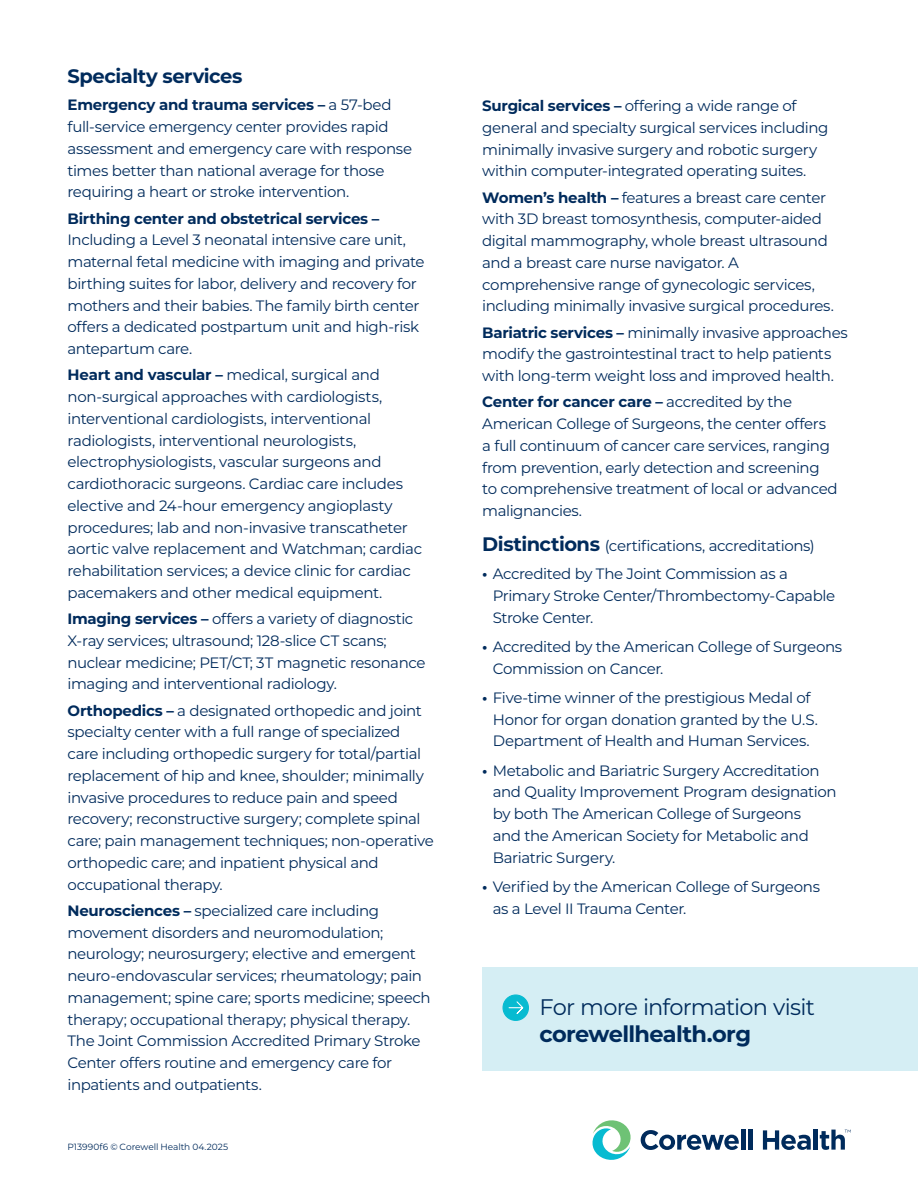
<style>
.page{position:relative;width:918px;height:1188px;background:#fff}
.page>*{position:absolute;margin:0;border:0;box-sizing:border-box;transform-origin:0 0}
.t1{font:22.5px/27px "Montserrat";letter-spacing:-.035em;color:#002b5c}
._2024_13_pt_SUB{font:700 19.5px "Montserrat";letter-spacing:-.02em;color:#002b5c}
._2024_10_pt_BODY{font:15px/21.8px "Montserrat";letter-spacing:-.025em;color:#002b5c}
._2024_13_pt_SUB-2{font:15px "Montserrat";letter-spacing:-.025em;color:#002b5c}
.Job_Number{font:9px "Montserrat";letter-spacing:-.005em;color:#002b5c}
.s1{font-weight:700}
.s2{font-weight:700;font-size:19.5px}
</style>
<div class="page">
<svg style="left:641px;top:1130px;width:98px;height:20px"></svg>
<hr style="left:741px;top:1130px;width:4px;height:20px;background:#002b5c">
<hr style="left:749px;top:1130px;width:4px;height:20px;background:#002b5c">
<svg style="left:763px;top:1130px;width:48px;height:20px"></svg>
<hr style="left:814px;top:1130px;width:4px;height:20px;background:#002b5c">
<svg style="left:592px;top:1120px;width:39px;height:40px"></svg>
<svg style="left:820px;top:1130px;width:31px;height:20px"></svg>
<div style="left:482px;top:968px;width:436px;height:103px;background:#d5eef4"></div>
<div style="left:503px;top:995px;width:25px;height:25px;background:#07bbd1;border-radius:50%"></div>
<div style="left:503px;top:994px;width:26px;height:27px;border:1px solid #07bbd1;border-radius:50%"></div>
<svg style="left:508px;top:1001px;width:16px;height:13px"></svg>
<p class="_2024_13_pt_SUB" style="left:68px;top:62px;width:176px">Specialty services</p>
<p class="_2024_10_pt_BODY" style="left:68px;top:94px;width:346px"><span class="s1">Emergency and trauma services –</span> a 57-bed full-service emergency center provides rapid assessment and emergency care with response times better than national average for those requiring a heart or stroke intervention.</p>
<p class="_2024_10_pt_BODY" style="left:68px;top:207px;width:359px"><span class="s1">Birthing center and obstetrical services – </span>Including a Level 3 neonatal intensive care unit, maternal fetal medicine with imaging and private birthing suites for labor, delivery and recovery for mothers and their babies. The family birth center offers a dedicated postpartum unit and high-risk antepartum care.</p>
<p class="_2024_10_pt_BODY" style="left:68px;top:364px;width:356px"><span class="s1">Heart and vascular –</span> medical, surgical and non-surgical approaches with cardiologists, interventional cardiologists, interventional radiologists, interventional neurologists, electrophysiologists, vascular surgeons and cardiothoracic surgeons. Cardiac care includes elective and 24-hour emergency angioplasty procedures; lab and non-invasive transcatheter aortic valve replacement and Watchman; cardiac rehabilitation services; a device clinic for cardiac pacemakers and other medical equipment.</p>
<p class="_2024_10_pt_BODY" style="left:68px;top:607px;width:360px"><span class="s1">Imaging services –</span> offers a variety of diagnostic X-ray services; ultrasound; 128-slice CT scans; nuclear medicine; PET/CT; 3T magnetic resonance imaging and interventional radiology.</p>
<p class="_2024_10_pt_BODY" style="left:68px;top:699px;width:368px"><span class="s1">Orthopedics –</span> a designated orthopedic and joint specialty center with a full range of specialized care including orthopedic surgery for total/partial replacement of hip and knee, shoulder; minimally invasive procedures to reduce pain and speed recovery; reconstructive surgery; complete spinal care; pain management techniques; non-operative orthopedic care; and inpatient physical and occupational therapy.</p>
<p class="_2024_10_pt_BODY" style="left:68px;top:899px;width:365px"><span class="s1">Neurosciences –</span> specialized care including movement disorders and neuromodulation; neurology; neurosurgery; elective and emergent neuro-endovascular services; rheumatology; pain management; spine care; sports medicine; speech therapy; occupational therapy; physical therapy.<br>The Joint Commission Accredited Primary Stroke Center offers routine and emergency care for inpatients and outpatients.</p>
<p class="Job_Number" style="left:68px;top:1141px;width:162px">P13990f6 © Corewell Health 04.2025</p>
<p class="_2024_10_pt_BODY" style="left:482px;top:94px;width:348px"><span class="s1">Surgical services –</span> offering a wide range of general and specialty surgical services including minimally invasive surgery and robotic surgery within computer-integrated operating suites.</p>
<p class="_2024_10_pt_BODY" style="left:482px;top:186px;width:353px"><span class="s1">Women’s health –</span> features a breast care center with 3D breast tomosynthesis, computer-aided digital mammography, whole breast ultrasound and a breast care nurse navigator. A comprehensive range of gynecologic services, including minimally invasive surgical procedures.</p>
<p class="_2024_10_pt_BODY" style="left:482px;top:321px;width:367px"><span class="s1">Bariatric services –</span> minimally invasive approaches modify the gastrointestinal tract to help patients with long-term weight loss and improved health.</p>
<p class="_2024_10_pt_BODY" style="left:482px;top:391px;width:357px"><span class="s1">Center for cancer care –</span> accredited by the American College of Surgeons, the center offers a full continuum of cancer care services, ranging from prevention, early detection and screening to comprehensive treatment of local or advanced malignancies.</p>
<p class="_2024_13_pt_SUB-2" style="left:482px;top:536px;width:334px"><span class="s2">Distinctions</span> (certifications, accreditations)</p>
<p class="_2024_10_pt_BODY" style="left:493px;top:562px;width:344px;text-indent:-10px"><span class="s1">•</span> Accredited by The Joint Commission as a<br>Primary Stroke Center/Thrombectomy-Capable<br>Stroke Center.</p>
<p class="_2024_10_pt_BODY" style="left:493px;top:635px;width:351px;text-indent:-10px"><span class="s1">•</span> Accredited by the American College of Surgeons<br>Commission on Cancer.</p>
<p class="_2024_10_pt_BODY" style="left:493px;top:686px;width:327px;text-indent:-10px"><span class="s1">•</span> Five-time winner of the prestigious Medal of<br>Honor for organ donation granted by the U.S.<br>Department of Health and Human Services.</p>
<p class="_2024_10_pt_BODY" style="left:493px;top:759px;width:346px;text-indent:-10px"><span class="s1">•</span> Metabolic and Bariatric Surgery Accreditation and Quality Improvement Program designation by both The American College of Surgeons<br>and the American Society for Metabolic and Bariatric Surgery.</p>
<p class="_2024_10_pt_BODY" style="left:493px;top:875px;width:329px;text-indent:-10px"><span class="s1">•</span> Verified by the American College of Surgeons as a Level II Trauma Center.</p>
<p class="t1" style="left:539px;top:993px;width:277px">For more information visit <span class="s1">corewellhealth.org</span></p>
</div>
